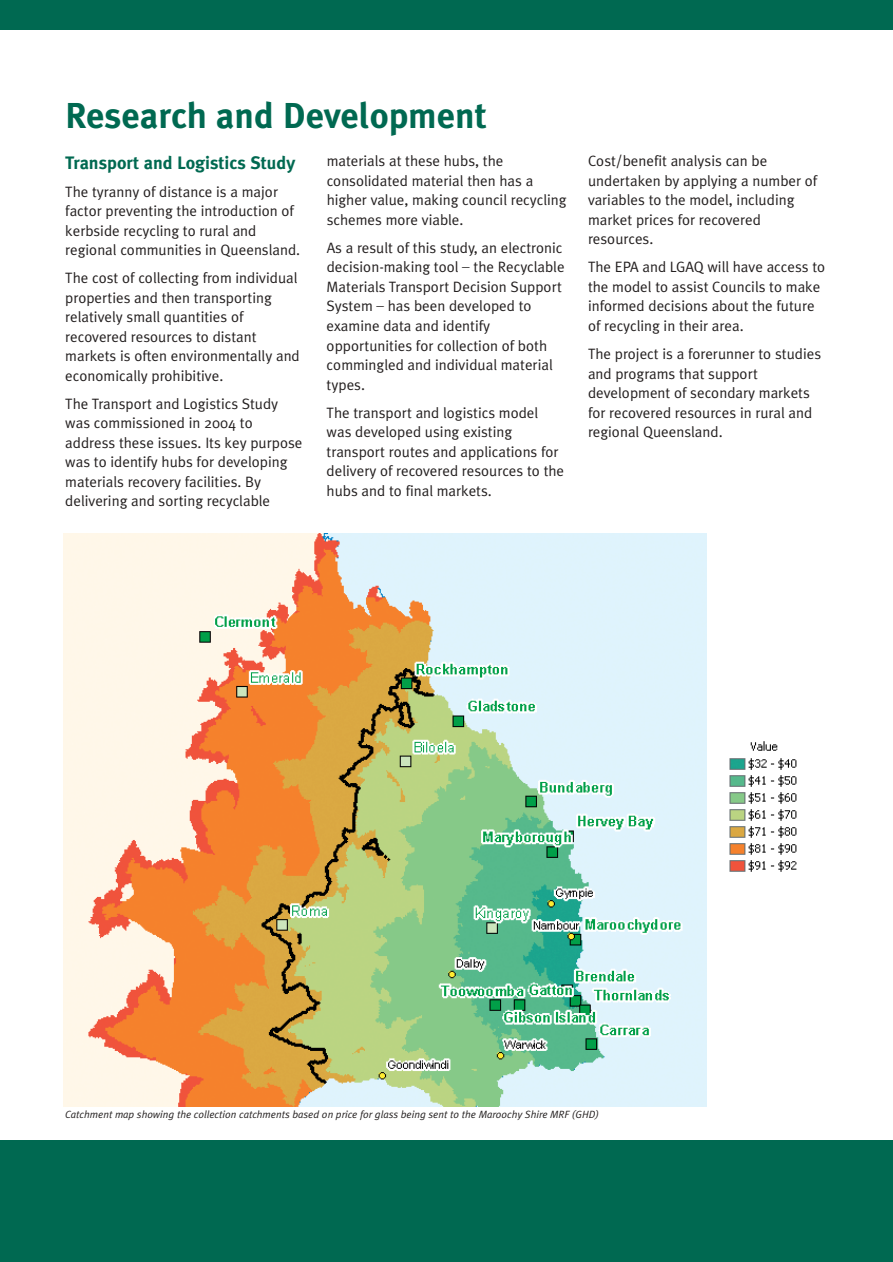
<style>
.page{position:relative;width:893px;height:1262px;background:#fff}
.page>*{position:absolute;margin:0;border:0;box-sizing:border-box;transform-origin:0 0}
.t1{font:700 36px "Meta Plus";color:#006951}
.t2{font:700 18px "Meta Plus";color:#006951}
.t3{font:15px/19.5px "Meta Plus Normal";color:#231f1f}
.t4{font:italic 10.5px "Meta Plus Normal";color:#231f1f}
</style>
<div class="page">
<div style="left:0;top:1140px;width:892px;height:121px;background:#006951"></div>
<div style="left:0;top:0;width:892px;height:30px;background:#006951"></div>
<img style="left:64px;top:534px;width:642px;height:572px">
<img style="left:729px;top:741px;width:68px;height:131px">
<h1 class="t1" style="left:65px;top:103px;width:423px">Research and Development</h1>
<p class="t2" style="left:65px;top:156px;width:231px">Transport and Logistics Study</p>
<p class="t3" style="left:65px;top:183px;width:236px">The tyranny of distance is a major factor preventing the introduction of kerbside recycling to rural and regional communities in Queensland.</p>
<p class="t3" style="left:65px;top:270px;width:236px">The cost of collecting from individual properties and then transporting relatively small quantities of recovered resources to distant markets is often environmentally and economically prohibitive.</p>
<p class="t3" style="left:65px;top:395px;width:239px">The Transport and Logistics Study was commissioned in 2004 to address these issues. Its key purpose was to identify hubs for developing materials recovery facilities. By delivering and sorting recyclable</p>
<p class="t3" style="left:326px;top:153px;width:241px">materials at these hubs, the consolidated material then has a higher value, making council recycling schemes more viable.</p>
<p class="t3" style="left:326px;top:240px;width:239px">As a result of this study, an electronic decision-making tool _ the Recyclable<br>Materials Transport Decision Support<br>System _ has been developed to examine data and identify opportunities for collection of both commingled and individual material types.</p>
<p class="t3" style="left:326px;top:404px;width:239px">The transport and logistics model was developed using existing transport routes and applications for delivery of recovered resources to the hubs and to final markets.</p>
<p class="t3" style="left:588px;top:153px;width:231px">Cost/benefit analysis can be undertaken by applying a number of variables to the model, including market prices for recovered resources.</p>
<p class="t3" style="left:588px;top:259px;width:239px">The EPA and LGAQ will have access to the model to assist Councils to make informed decisions about the future of recycling in their area.</p>
<p class="t3" style="left:588px;top:346px;width:235px">The project is a forerunner to studies and programs that support development of secondary markets for recovered resources in rural and regional Queensland.</p>
<p class="t4" style="left:65px;top:1110px;width:535px">Catchment map showing the collection catchments based on price for glass being sent to the Maroochy Shire MRF (GHD)</p>
</div>
